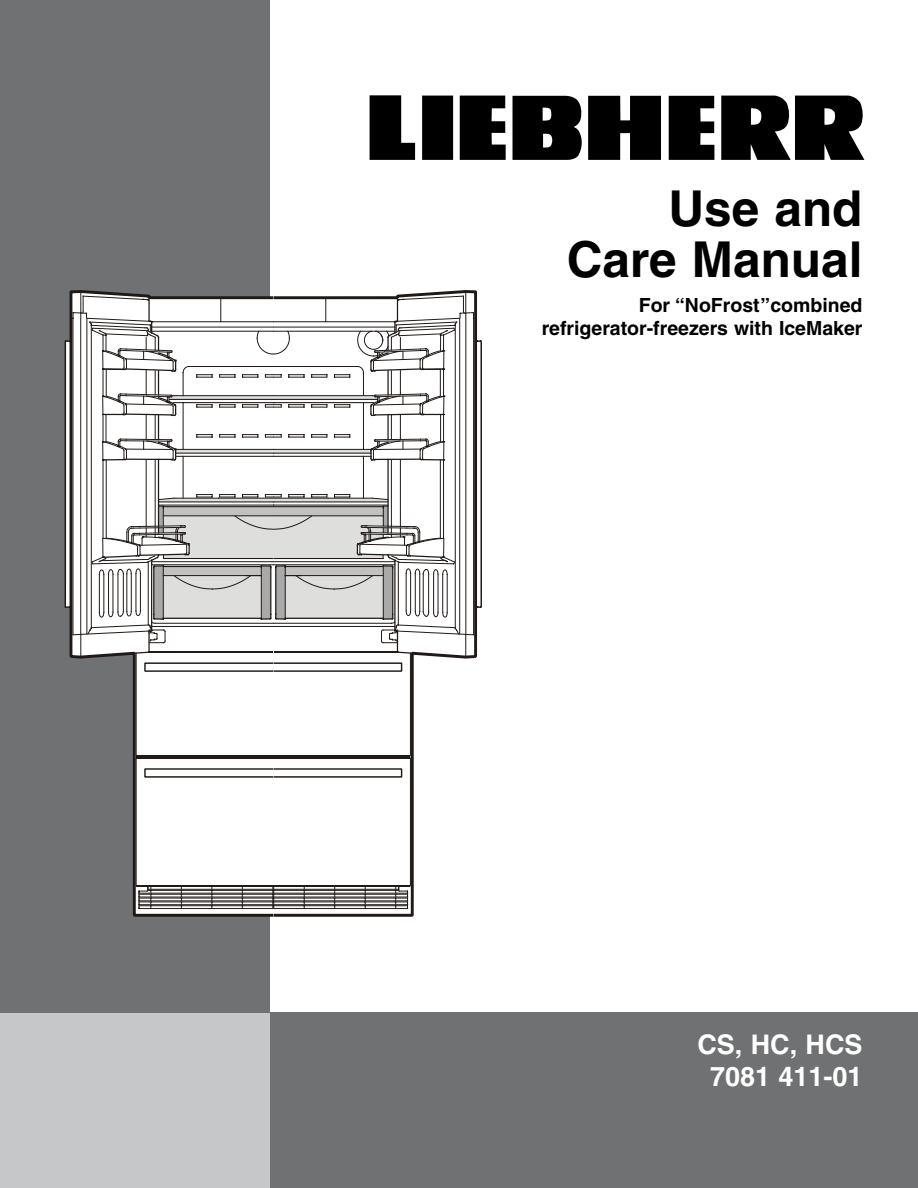
<style>
.page{position:relative;width:918px;height:1188px;background:#fff}
.page>*{position:absolute;margin:0;border:0;box-sizing:border-box;transform-origin:0 0}
.t1{font:700 49.5px/51px "Helvetica";color:#000;text-align:right}
.t2{font:700 27px/32.4px "Helvetica";color:#fff;text-align:center}
.t3{font:700 19.5px/23.4px "Helvetica";color:#000;text-align:right}
</style>
<div class="page">
<div style="left:255px;top:1012px;width:663px;height:176px;background:#707172"></div>
<div style="left:0;top:984px;width:270px;height:204px;background:#c6c7c8"></div>
<div style="left:0;top:0;width:270px;height:1012px;background:#707172"></div>
<svg style="left:370px;top:95px;width:494px;height:65px"></svg>
<svg style="left:274px;top:290px;width:203px;height:627px"></svg>
<svg style="left:273px;top:887px;width:1px;height:21px"></svg>
<svg style="left:273px;top:768px;width:129px;height:10px"></svg>
<svg style="left:70px;top:290px;width:203px;height:627px;fill:#fff"></svg>
<svg style="left:65px;top:291px;width:417px;height:381px"></svg>
<h1 class="t1" style="left:567px;top:183px;width:297px">Use and<br>Care Manual</h1>
<p class="t3" style="left:542px;top:293px;width:322px">For “NoFrost”combined refrigerator-freezers with IceMaker</p>
<h2 class="t2" style="left:697px;top:1028px;width:167px">CS, HC, HCS<br>7081 411-01</h2>
</div>
